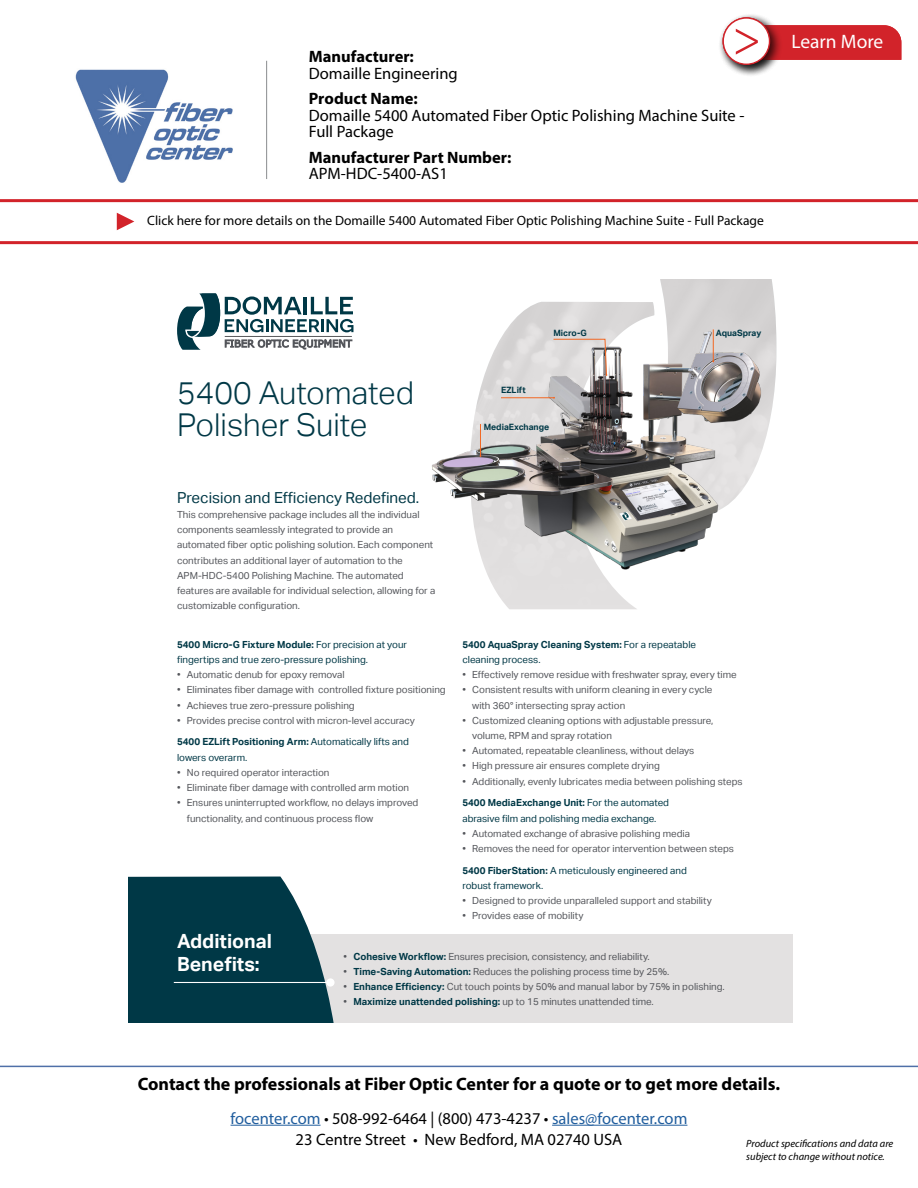
<style>
.page{position:relative;width:918px;height:1188px;background:#fff}
.page>*{position:absolute;margin:0;border:0;box-sizing:border-box;transform-origin:0 0}
.t1{font:51px "Minion Pro";color:#d2232a}
.t2{font:300 31.5px/31.5px "Aktiv Grotesk";color:#003846}
.t3{font:700 19.5px/22.8px "Aktiv Grotesk";color:#fff}
.t4{font:19.5px "Myriad Pro";color:#fff}
.t5{font:700 18px "Myriad Pro";color:#000}
.t6{font:16.5px/16.5px "Myriad Pro";color:#000}
.t7{font:16.5px "Myriad Pro";color:#215e9e}
.t8{font:700 16.5px "Myriad Pro";color:#000}
.t9{font:15.15px "Aktiv Grotesk";color:#003846}
.t10{font:13.5px "Myriad Pro";color:#000}
.t11{font:italic 10.5px "Myriad Pro";color:#000}
.t12{font:9.75px/15.1px "Aktiv Grotesk";color:#54565b}
.t13{font:9.75px/15.1px "Aktiv Grotesk";color:#003846}
.t14{font:700 8.7px "Aktiv Grotesk";color:#003846}
.s1{font-weight:700}
.s2{font-weight:700;color:#003846}
.s3{color:#000}
</style>
<div class="page">
<hr style="left:231px;top:1125px;width:90px;height:1px;background:#215e9e">
<hr style="left:552px;top:1125px;width:135px;height:1px;background:#215e9e">
<hr style="left:0;top:1066px;width:918px;height:1px;background:#4f70a8">
<div style="left:128px;top:934px;width:665px;height:88px;background:#e3e1e1"></div>
<img style="left:660px;top:279px;width:117px;height:161px">
<img style="left:487px;top:574px;width:150px;height:35px">
<svg style="left:128px;top:877px;width:206px;height:145px;background:#184b57"></svg>
<svg style="left:177px;top:293px;width:176px;height:57px"></svg>
<img style="left:432px;top:299px;width:333px;height:275px">
<hr style="left:174px;top:982px;width:156px;height:1px;background:#fff">
<div style="left:326px;top:978px;width:9px;height:9px;background:#fff;border-radius:50%"></div>
<hr style="left:480px;top:424px;width:1px;height:32px;background:#f26722">
<hr style="left:713px;top:329px;width:1px;height:32px;background:#f26722">
<hr style="left:501px;top:397px;width:53px;height:1px;background:#f26722">
<svg style="left:553px;top:339px;width:54px;height:37px;background:#d9d2cf"></svg>
<img style="left:75px;top:69px;width:158px;height:114px">
<hr style="left:266px;top:61px;width:1px;height:118px;background:#8a8c8e">
<hr style="left:0;top:241px;width:918px;height:3px;background:#d2232a">
<svg style="left:117px;top:213px;width:17px;height:17px"></svg>
<div style="left:783px;top:25px;width:118px;height:35px;background:#d2232a"></div>
<div style="left:718px;top:13px;width:65px;height:64px;background:#000;opacity:.75"></div>
<div style="left:723px;top:18px;width:47px;height:46px;background:#fff;border-radius:50%"></div>
<div style="left:723px;top:17px;width:47px;height:48px;border:1px solid #d2232a;border-radius:50%"></div>
<hr style="left:0;top:199px;width:918px;height:3px;background:#d2232a">
<p class="t1" style="left:733px;top:4px;width:30px">&gt;</p>
<p class="t4" style="left:791px;top:30px;width:93px">Learn More</p>
<p class="t6" style="left:309px;top:48px;width:150px"><span class="s1">Manufacturer:<br></span>Domaille Engineering</p>
<p class="t6" style="left:309px;top:90px;width:437px"><span class="s1">Product Name:<br></span>Domaille 5400 Automated Fiber Optic Polishing Machine Suite -</p>
<p class="t6" style="left:309px;top:123px;width:87px">Full Package</p>
<p class="t8" style="left:309px;top:146px;width:204px">Manufacturer Part Number:</p>
<p class="t6" style="left:309px;top:165px;width:141px">APM-HDC-5400-AS1</p>
<p class="t10" style="left:147px;top:212px;width:618px">Click here for more details on the Domaille 5400 Automated Fiber Optic Polishing Machine Suite - Full Package</p>
<h2 class="t2" style="left:177px;top:377px;width:238px">5400 Automated<br>Polisher Suite</h2>
<p class="t14" style="left:501px;top:385px;width:26px">EZLift</p>
<p class="t14" style="left:554px;top:328px;width:35px">Micro-G</p>
<p class="t14" style="left:716px;top:328px;width:47px">AquaSpray</p>
<p class="t14" style="left:484px;top:422px;width:67px">MediaExchange</p>
<h3 class="t9" style="left:177px;top:489px;width:244px">Precision and Efficiency Redefined.</h3>
<p class="t12" style="left:177px;top:507px;width:260px">This comprehensive package includes all the individual components seamlessly integrated to provide an automated fiber optic polishing solution. Each component contributes an additional layer of automation to the APM-HDC-5400 Polishing Machine. The automated features are available for individual selection, allowing for a customizable configuration.</p>
<p class="t13" style="left:177px;top:637px;width:232px"><span class="s1">5400 Micro-G Fixture Module:</span> For precision at your fingertips and true zero-pressure polishing.</p>
<p class="t12" style="left:177px;top:667px;width:169px">• Automatic denub for epoxy removal</p>
<p class="t12" style="left:177px;top:682px;width:270px">• Eliminates fiber damage with controlled fixture positioning</p>
<p class="t12" style="left:177px;top:698px;width:179px">• Achieves true zero-pressure polishing</p>
<p class="t12" style="left:177px;top:713px;width:239px">• Provides precise control with micron-level accuracy</p>
<p class="t13" style="left:177px;top:735px;width:233px"><span class="s1">5400 EZLift Positioning Arm:</span> Automatically lifts and lowers overarm.</p>
<p class="t12" style="left:177px;top:765px;width:154px">• No required operator interaction</p>
<p class="t12" style="left:177px;top:780px;width:234px">• Eliminate fiber damage with controlled arm motion</p>
<p class="t12" style="left:187px;top:795px;width:233px;text-indent:-10px">• Ensures uninterrupted workflow, no delays improved functionality, and continuous process flow</p>
<p class="t13" style="left:462px;top:637px;width:235px"><span class="s1">5400 AquaSpray Cleaning System:</span> For a repeatable cleaning process.</p>
<p class="t12" style="left:462px;top:667px;width:276px">• Effectively remove residue with freshwater spray, every time</p>
<p class="t12" style="left:472px;top:682px;width:242px;text-indent:-10px">• Consistent results with uniform cleaning in every cycle with 360° intersecting spray action</p>
<p class="t12" style="left:472px;top:713px;width:243px;text-indent:-10px">• Customized cleaning options with adjustable pressure, volume, RPM and spray rotation</p>
<p class="t12" style="left:462px;top:743px;width:233px">• Automated, repeatable cleanliness, without delays</p>
<p class="t12" style="left:462px;top:758px;width:199px">• High pressure air ensures complete drying</p>
<p class="t12" style="left:462px;top:774px;width:282px">• Additionally, evenly lubricates media between polishing steps</p>
<p class="t13" style="left:462px;top:795px;width:208px"><span class="s1">5400 MediaExchange Unit:</span> For the automated abrasive film and polishing media exchange.</p>
<p class="t12" style="left:462px;top:826px;width:229px">• Automated exchange of abrasive polishing media</p>
<p class="t12" style="left:462px;top:841px;width:273px">• Removes the need for operator intervention between steps</p>
<p class="t13" style="left:462px;top:863px;width:226px"><span class="s1">5400 FiberStation:</span> A meticulously engineered and robust framework.</p>
<p class="t12" style="left:462px;top:893px;width:251px">• Designed to provide unparalleled support and stability</p>
<p class="t12" style="left:462px;top:908px;width:123px">• Provides ease of mobility</p>
<h3 class="t3" style="left:177px;top:930px;width:96px">Additional<br>Benefits:</h3>
<p class="t12" style="left:344px;top:949px;width:307px">• <span class="s2">Cohesive Workflow:</span> Ensures precision, consistency, and reliability.</p>
<p class="t12" style="left:344px;top:964px;width:327px">• <span class="s2">Time-Saving Automation:</span> Reduces the polishing process time by 25%.</p>
<p class="t12" style="left:344px;top:979px;width:383px">• <span class="s2">Enhance Efficiency:</span> Cut touch points by 50% and manual labor by 75% in polishing.</p>
<p class="t12" style="left:344px;top:994px;width:312px">• <span class="s2">Maximize unattended polishing:</span> up to 15 minutes unattended time.</p>
<p class="t5" style="left:138px;top:1072px;width:644px">Contact the professionals at Fiber Optic Center for a quote or to get more details.</p>
<p class="t7" style="left:231px;top:1108px;width:458px">focenter.com <span class="s3">• 508-992-6464 | (800) 473-4237 •</span> sales@focenter.com</p>
<p class="t6" style="left:296px;top:1131px;width:328px">23 Centre Street • New Bedford, MA 02740 USA</p>
<p class="t11" style="left:746px;top:1137px;width:149px">Product specifications and data are</p>
<p class="t11" style="left:746px;top:1150px;width:140px">subject to change without notice.</p>
</div>
